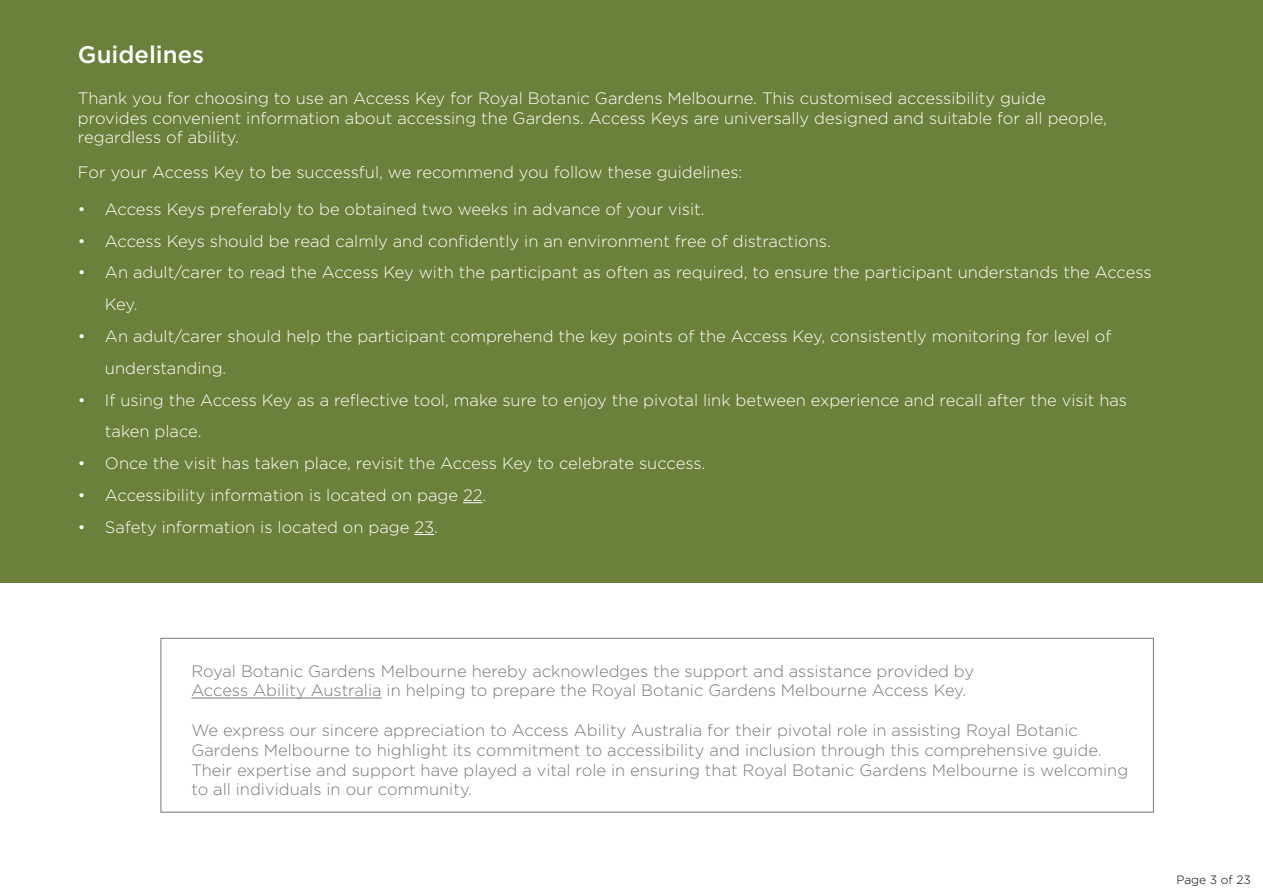
<style>
.page{position:relative;width:1263px;height:893px;background:#fff}
.page>*{position:absolute;margin:0;border:0;box-sizing:border-box;transform-origin:0 0}
.t1{font:500 24px "Gotham";color:#fff}
.t2{font:300 16.5px/31.8px "Gotham";color:#fff}
.t3{font:300 16.5px/19.8px "Gotham";color:#77787b}
.t4{font:300 12px "Gotham";color:#000}
</style>
<div class="page">
<div style="left:0;top:0;width:1263px;height:583px;background:#6a813b"></div>
<svg style="left:463px;top:502px;width:19px;height:1px"></svg>
<svg style="left:414px;top:534px;width:20px;height:1px"></svg>
<hr style="left:191px;top:698px;width:191px;height:1px;background:#77787b">
<div style="left:160px;top:638px;width:994px;height:175px;border:1px solid #77787b"></div>
<h1 class="t1" style="left:78px;top:39px;width:128px">Guidelines</h1>
<p class="t2" style="left:78px;top:88px;width:1030px;line-height:19.8px">Thank you for choosing to use an Access Key for Royal Botanic Gardens Melbourne. This customised accessibility guide provides convenient information about accessing the Gardens. Access Keys are universally designed and suitable for all people, regardless of ability.</p>
<p class="t2" style="left:78px;top:156px;width:666px">For your Access Key to be successful, we recommend you follow these guidelines:</p>
<p class="t2" style="left:78px;top:193px;width:628px">• Access Keys preferably to be obtained two weeks in advance of your visit.</p>
<p class="t2" style="left:78px;top:224px;width:754px">• Access Keys should be read calmly and confidently in an environment free of distractions.</p>
<p class="t2" style="left:105px;top:256px;width:1048px;text-indent:-27px">• An adult/carer to read the Access Key with the participant as often as required, to ensure the participant understands the Access<br>Key.</p>
<p class="t2" style="left:105px;top:320px;width:1008px;text-indent:-27px">• An adult/carer should help the participant comprehend the key points of the Access Key, consistently monitoring for level of understanding.</p>
<p class="t2" style="left:105px;top:383px;width:1024px;text-indent:-27px">• If using the Access Key as a reflective tool, make sure to enjoy the pivotal link between experience and recall after the visit has taken place.</p>
<p class="t2" style="left:78px;top:447px;width:629px">• Once the visit has taken place, revisit the Access Key to celebrate success.</p>
<p class="t2" style="left:78px;top:479px;width:410px">• Accessibility information is located on page 22.</p>
<p class="t2" style="left:78px;top:511px;width:361px">• Safety information is located on page 23.</p>
<p class="t3" style="left:191px;top:660px;width:784px">Royal Botanic Gardens Melbourne hereby acknowledges the support and assistance provided by<br>Access Ability Australia in helping to prepare the Royal Botanic Gardens Melbourne Access Key.</p>
<p class="t3" style="left:191px;top:720px;width:938px">We express our sincere appreciation to Access Ability Australia for their pivotal role in assisting Royal Botanic Gardens Melbourne to highlight its commitment to accessibility and inclusion through this comprehensive guide.<br>Their expertise and support have played a vital role in ensuring that Royal Botanic Gardens Melbourne is welcoming to all individuals in our community.</p>
<p class="t4" style="left:1176px;top:872px;width:76px">Page 3 of 23</p>
</div>
